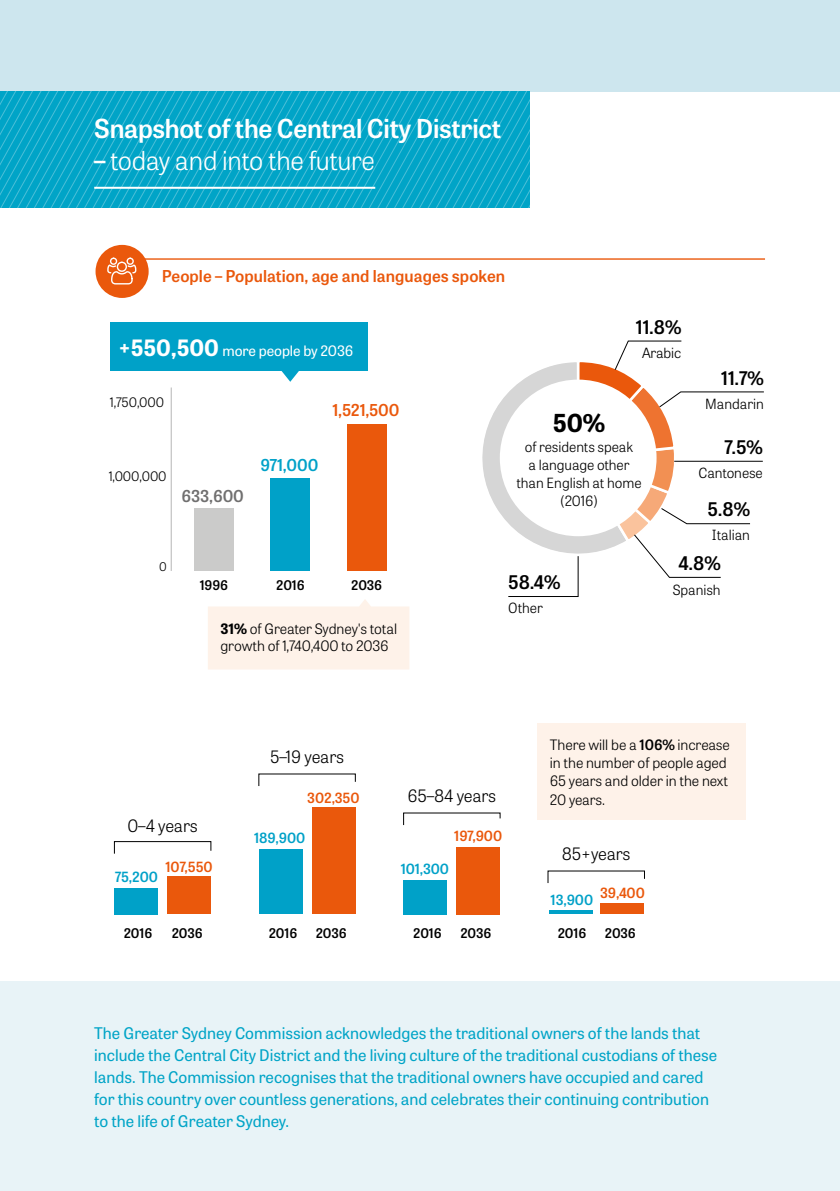
<style>
.page{position:relative;width:840px;height:1191px;background:#fff}
.page>*{position:absolute;margin:0;border:0;box-sizing:border-box;transform-origin:0 0}
.H3_Heading_RP{font:600 26px "Tablet Gothic";letter-spacing:-.01em;color:#fff}
.H3_Heading_RP-2{font:300 26px "Tablet Gothic";letter-spacing:-.01em;color:#fff}
.t1{font:700 24.6px "Tablet Gothic";color:#000}
.t2{font:600 18.8px "Tablet Gothic";color:#000}
.t3{font:300 17px "Tablet Gothic";letter-spacing:-.015em;color:#000}
.t4{font:600 16.4px "Tablet Gothic";letter-spacing:.005em;color:#ea580c}
.t5{font:600 16.4px "Tablet Gothic";letter-spacing:-.005em;color:#706f6f}
.t6{font:600 16.4px "Tablet Gothic";letter-spacing:-.005em;color:#00a1c8}
.Text__Tablet_Gothic{font:16px/22px "Tablet Gothic";color:#00a4c7}
.t7{font:300 14.2px/18.4px "Tablet Gothic";letter-spacing:-.005em;color:#000}
.t8{font:14.2px "Tablet Gothic";letter-spacing:-.005em;color:#fff}
.t9{font:300 14px/18px "Tablet Gothic";letter-spacing:-.005em;color:#000;text-align:center}
.t10{font:600 14px "Tablet Gothic";letter-spacing:-.005em;color:#ea580c}
.t11{font:600 14px "Tablet Gothic";letter-spacing:-.005em;color:#00a1c8}
.t12{font:600 13.2px "Tablet Gothic";letter-spacing:-.01em;color:#000}
.t13{font:300 13px "Tablet Gothic";letter-spacing:-.005em;color:#000}
.t14{font:300 11.8px "Tablet Gothic";color:#000}
.s1{font-weight:600}
.s2{font-weight:700;font-size:22.4px}
.s3{font-weight:700}
</style>
<div class="page">
<div style="left:0;top:0;width:839px;height:91px;background:#cde6ee"></div>
<div style="left:0;top:981px;width:839px;height:210px;background:#e8f3f7"></div>
<svg style="left:0;top:91px;width:529px;height:116px;background:#0aa7c9"></svg>
<hr style="left:94px;top:187px;width:281px;height:2px;background:#fff">
<svg style="left:482px;top:340px;width:282px;height:257px"></svg>
<div style="left:95px;top:245px;width:53px;height:53px;background:#ea580c;border-radius:50%"></div>
<svg style="left:107px;top:257px;width:30px;height:28px"></svg>
<hr style="left:135px;top:258px;width:629px;height:2px;background:#ea580c">
<svg style="left:208px;top:599px;width:201px;height:70px;background:#fef3eb"></svg>
<svg style="left:281px;top:371px;width:18px;height:11px"></svg>
<div style="left:110px;top:322px;width:257px;height:49px;background:#00a1c8"></div>
<div style="left:194px;top:508px;width:40px;height:63px;background:#cbcbca"></div>
<div style="left:270px;top:478px;width:40px;height:92px;background:#00a1c8"></div>
<div style="left:346px;top:424px;width:40px;height:146px;background:#ea580c"></div>
<div style="left:537px;top:723px;width:208px;height:97px;background:#fef2e9"></div>
<hr style="left:171px;top:387px;width:1px;height:184px;background:#000">
<div style="left:403px;top:880px;width:43px;height:34px;background:#00a1c8"></div>
<div style="left:456px;top:846px;width:43px;height:68px;background:#ea580c"></div>
<div style="left:114px;top:888px;width:43px;height:26px;background:#00a1c8"></div>
<div style="left:168px;top:877px;width:43px;height:37px;background:#ea580c"></div>
<div style="left:259px;top:849px;width:43px;height:65px;background:#00a1c8"></div>
<div style="left:312px;top:807px;width:43px;height:107px;background:#ea580c"></div>
<hr style="left:548px;top:910px;width:44px;height:4px;background:#00a1c8">
<div style="left:599px;top:903px;width:44px;height:11px;background:#ea580c"></div>
<svg style="left:113px;top:841px;width:99px;height:13px"></svg>
<svg style="left:258px;top:773px;width:98px;height:13px"></svg>
<svg style="left:403px;top:812px;width:97px;height:14px"></svg>
<svg style="left:547px;top:870px;width:98px;height:13px"></svg>
<h1 class="H3_Heading_RP" style="left:94px;top:110px;width:408px">Snapshot of the Central City District</h1>
<h1 class="H3_Heading_RP-2" style="left:94px;top:143px;width:282px"><span class="s1">–</span> today and into the future</h1>
<p class="t4" style="left:162px;top:264px;width:344px">People – Population, age and languages spoken</p>
<p class="t8" style="left:118px;top:341px;width:237px"><span class="s2">+550,500</span> more people by 2036</p>
<p class="t2" style="left:635px;top:314px;width:47px">11.8%</p>
<p class="t9" style="left:641px;top:344px;width:41px">Arabic</p>
<p class="t13" style="left:110px;top:393px;width:56px">1,750,000</p>
<p class="t13" style="left:109px;top:467px;width:59px">1,000,000</p>
<p class="t5" style="left:181px;top:484px;width:64px">633,600</p>
<p class="t4" style="left:332px;top:399px;width:68px">1,521,500</p>
<p class="t6" style="left:260px;top:454px;width:59px">971,000</p>
<h2 class="t1" style="left:552px;top:406px;width:54px">50%</h2>
<p class="t9" style="left:516px;top:438px;width:127px">of residents speak<br>a language other than English at home (2016)</p>
<p class="t2" style="left:720px;top:365px;width:44px">11.7%</p>
<p class="t9" style="left:704px;top:395px;width:60px">Mandarin</p>
<p class="t2" style="left:724px;top:433px;width:40px">7.5%</p>
<p class="t9" style="left:698px;top:463px;width:66px">Cantonese</p>
<p class="t2" style="left:707px;top:496px;width:44px">5.8%</p>
<p class="t9" style="left:711px;top:526px;width:40px">Italian</p>
<p class="t14" style="left:159px;top:559px;width:9px">0</p>
<p class="t12" style="left:199px;top:576px;width:30px">1996</p>
<p class="t12" style="left:276px;top:576px;width:30px">2016</p>
<p class="t12" style="left:351px;top:576px;width:32px">2036</p>
<p class="t7" style="left:220px;top:620px;width:178px;line-height:17.2px"><span class="s3">31%</span> of Greater Sydney's total growth of 1,740,400 to 2036</p>
<p class="t2" style="left:508px;top:569px;width:54px">58.4%</p>
<p class="t9" style="left:508px;top:598px;width:36px">Other</p>
<p class="t2" style="left:678px;top:550px;width:44px">4.8%</p>
<p class="t9" style="left:672px;top:580px;width:49px">Spanish</p>
<p class="t3" style="left:127px;top:814px;width:72px">0–4 years</p>
<p class="t3" style="left:270px;top:746px;width:76px">5–19 years</p>
<p class="t10" style="left:307px;top:788px;width:54px">302,350</p>
<p class="t11" style="left:254px;top:828px;width:53px">189,900</p>
<p class="t3" style="left:407px;top:784px;width:90px">65–84 years</p>
<p class="t10" style="left:454px;top:826px;width:49px">197,900</p>
<p class="t7" style="left:549px;top:734px;width:181px">There will be a <span class="s1">106%</span> increase in the number of people aged<br>65 years and older in the next<br>20 years.</p>
<p class="t11" style="left:115px;top:867px;width:45px">75,200</p>
<p class="t10" style="left:165px;top:857px;width:49px">107,550</p>
<p class="t11" style="left:400px;top:858px;width:50px">101,300</p>
<p class="t3" style="left:561px;top:842px;width:70px">85+years</p>
<p class="t11" style="left:550px;top:890px;width:44px">13,900</p>
<p class="t10" style="left:600px;top:882px;width:46px">39,400</p>
<p class="t12" style="left:124px;top:924px;width:30px">2016</p>
<p class="t12" style="left:172px;top:924px;width:32px">2036</p>
<p class="t12" style="left:268px;top:924px;width:30px">2016</p>
<p class="t12" style="left:316px;top:924px;width:32px">2036</p>
<p class="t12" style="left:413px;top:924px;width:30px">2016</p>
<p class="t12" style="left:460px;top:924px;width:32px">2036</p>
<p class="t12" style="left:557px;top:924px;width:30px">2016</p>
<p class="t12" style="left:604px;top:924px;width:32px">2036</p>
<p class="Text__Tablet_Gothic" style="left:94px;top:1021px;width:624px">The Greater Sydney Commission acknowledges the traditional owners of the lands that include the Central City District and the living culture of the traditional custodians of these lands. The Commission recognises that the traditional owners have occupied and cared for this country over countless generations, and celebrates their continuing contribution to the life of Greater Sydney.</p>
</div>
